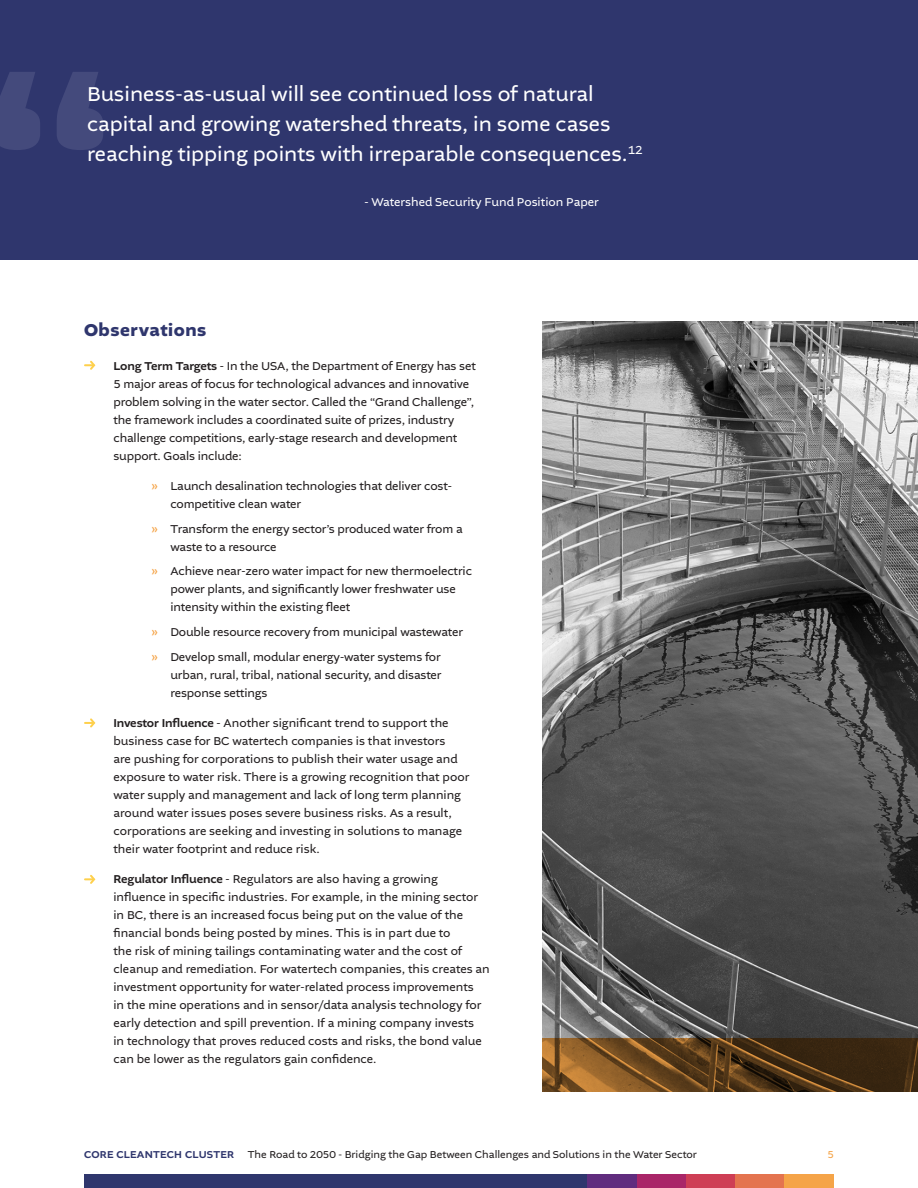
<style>
.page{position:relative;width:918px;height:1188px;background:#fff}
.page>*{position:absolute;margin:0;border:0;box-sizing:border-box;transform-origin:0 0}
.t1{font:21px/30px "Altivo";color:#fff}
.Sub_Heading{font:700 18px "Altivo";letter-spacing:.03em;color:#2f366d}
.t2{font:12px/18px "Altivo";letter-spacing:-.01em;color:#231f20}
.t3{font:12px "Altivo";color:#fff}
.t4{font:10.5px "Altivo";color:#231f20}
.t5{font:500 10.5px "Altivo";letter-spacing:.02em;color:#2f366d}
.t6{font:10.5px "Altivo";color:#f5a448}
.s1{font-weight:500}
.s2{color:#f5a448}
</style>
<div class="page">
<div style="left:84px;top:1174px;width:504px;height:14px;background:#2f366d"></div>
<div style="left:588px;top:1174px;width:49px;height:14px;background:#602c7e"></div>
<div style="left:637px;top:1174px;width:49px;height:14px;background:#a92668"></div>
<div style="left:686px;top:1174px;width:49px;height:14px;background:#ce3e55"></div>
<div style="left:735px;top:1174px;width:50px;height:14px;background:#e4744f"></div>
<div style="left:785px;top:1174px;width:49px;height:14px;background:#f5a448"></div>
<img style="left:542px;top:322px;width:376px;height:716px">
<svg style="left:85px;top:718px;width:11px;height:10px"></svg>
<svg style="left:85px;top:875px;width:11px;height:9px"></svg>
<svg style="left:85px;top:360px;width:11px;height:10px"></svg>
<div style="left:0;top:0;width:918px;height:259px;background:#2f366d"></div>
<svg style="left:0;top:72px;width:103px;height:78px"></svg>
<svg style="left:542px;top:1038px;width:376px;height:54px;background:#5f3f1b"></svg>
<p class="t1" style="left:87px;top:79px;width:557px">Business-as-usual will see continued loss of natural capital and growing watershed threats, in some cases reaching tipping points with irreparable consequences.<sup>12</sup></p>
<p class="t3" style="left:364px;top:194px;width:236px">- Watershed Security Fund Position Paper</p>
<p class="Sub_Heading" style="left:84px;top:318px;width:124px">Observations</p>
<p class="t2" style="left:113px;top:357px;width:364px"><span class="s1">Long Term Targets</span> - In the USA, the Department of Energy has set 5 major areas of focus for technological advances and innovative problem solving in the water sector. Called the “Grand Challenge”, the framework includes a coordinated suite of prizes, industry challenge competitions, early-stage research and development support. Goals include:</p>
<p class="t2" style="left:170px;top:477px;width:283px;text-indent:-20px"><span class="s2">»</span> Launch desalination technologies that deliver cost&shy;competitive clean water</p>
<p class="t2" style="left:170px;top:520px;width:294px;text-indent:-20px"><span class="s2">»</span> Transform the energy sector’s produced water from a waste to a resource</p>
<p class="t2" style="left:170px;top:562px;width:303px;text-indent:-20px"><span class="s2">»</span> Achieve near-zero water impact for new thermoelectric power plants, and significantly lower freshwater use intensity within the existing fleet</p>
<p class="t2" style="left:151px;top:623px;width:314px"><span class="s2">»</span> Double resource recovery from municipal wastewater</p>
<p class="t2" style="left:170px;top:648px;width:273px;text-align:justify;text-indent:-20px"><span class="s2">»</span> Develop small, modular energy-water systems for urban, rural, tribal, national security, and disaster response settings</p>
<p class="t2" style="left:113px;top:714px;width:357px"><span class="s1">Investor Influence</span> - Another significant trend to support the business case for BC watertech companies is that investors<br>are pushing for corporations to publish their water usage and exposure to water risk. There is a growing recognition that poor water supply and management and lack of long term planning around water issues poses severe business risks. As a result, corporations are seeking and investing in solutions to manage their water footprint and reduce risk.</p>
<p class="t2" style="left:113px;top:870px;width:378px"><span class="s1">Regulator Influence</span> - Regulators are also having a growing influence in specific industries. For example, in the mining sector in BC, there is an increased focus being put on the value of the financial bonds being posted by mines. This is in part due to<br>the risk of mining tailings contaminating water and the cost of cleanup and remediation. For watertech companies, this creates an investment opportunity for water-related process improvements<br>in the mine operations and in sensor/data analysis technology for early detection and spill prevention. If a mining company invests<br>in technology that proves reduced costs and risks, the bond value can be lower as the regulators gain confidence.</p>
<p class="t5" style="left:84px;top:1148px;width:152px">CORE CLEANTECH CLUSTER</p>
<p class="t4" style="left:248px;top:1148px;width:451px">The Road to 2050 - Bridging the Gap Between Challenges and Solutions in the Water Sector</p>
<p class="t6" style="left:827px;top:1148px;width:8px">5</p>
</div>
